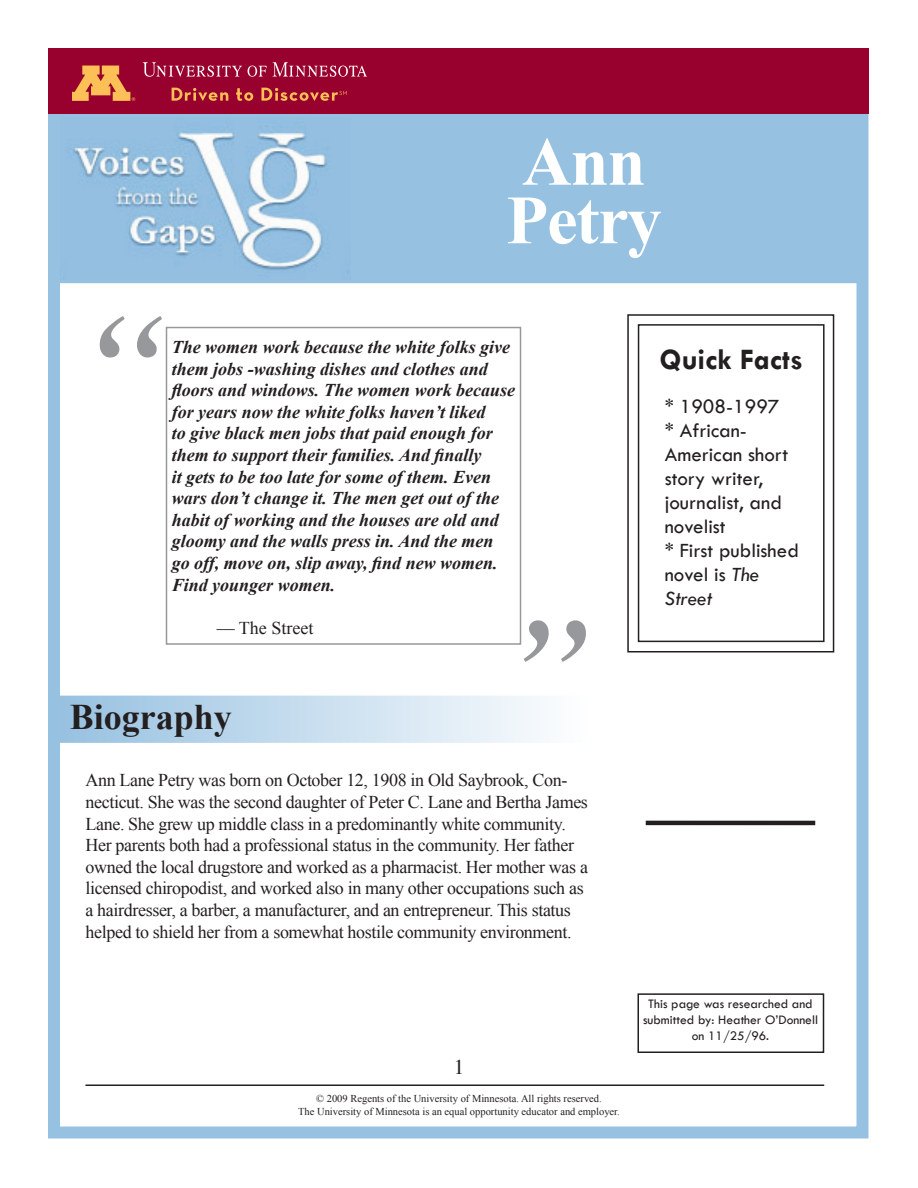
<style>
.page{position:relative;width:918px;height:1188px;background:#fff}
.page>*{position:absolute;margin:0;border:0;box-sizing:border-box;transform-origin:0 0}
.t1{font:italic 180px "Times";color:#96989b}
.t2{font:700 69px/58.5px "Times New Roman";letter-spacing:-.02em;color:#fff}
.t3{font:700 36px "Times New Roman";color:#231f20}
.t4{font:700 30px "Tw Cen";color:#231f20}
.t5{font:21px/24px "Tw Cen";color:#231f20}
.t6{font:21px "Times";color:#231f20}
.t7{font:18px/21.6px "Times New Roman";letter-spacing:-.02em;color:#231f20}
.t8{font:italic 700 18px/21.6px "Times New Roman";color:#231f20}
.t9{font:18px "Times New Roman";color:#231f20}
.t10{font:13.5px/16.2px "Tw Cen";color:#231f20;text-align:center}
.t11{font:10.5px/13.5px "Times New Roman";color:#231f20;text-align:center}
.s1{font-style:italic}
</style>
<div class="page">
<div style="left:54px;top:694px;width:534px;height:50px;background:linear-gradient(to right,#96c0e0,#fdfefe);border:2px solid #fff"></div>
<div style="left:54px;top:112px;width:810px;height:173px;background:#97c1e1;border:2px solid #fff"></div>
<img style="left:63px;top:126px;width:286px;height:153px">
<div style="left:638px;top:993px;width:186px;height:60px;border:2px solid #231f20"></div>
<hr style="left:646px;top:821px;width:169px;height:4px;background:#231f20">
<div style="left:638px;top:324px;width:187px;height:318px;border:2px solid #231f20"></div>
<div style="left:627px;top:314px;width:207px;height:338px;border:2px solid #231f20"></div>
<hr style="left:86px;top:1084px;width:738px;height:2px;background:#231f20">
<div style="left:166px;top:327px;width:355px;height:318px;border:2px solid #96989b"></div>
<div style="left:48px;top:48px;width:820px;height:1090px;border:12px solid #97c1e1"></div>
<div style="left:48px;top:48px;width:820px;height:66px;background:#98012d"></div>
<svg style="left:73px;top:66px;width:62px;height:35px"></svg>
<svg style="left:273px;top:63px;width:94px;height:14px"></svg>
<svg style="left:248px;top:66px;width:19px;height:11px"></svg>
<svg style="left:144px;top:63px;width:98px;height:14px"></svg>
<svg style="left:172px;top:88px;width:56px;height:13px"></svg>
<svg style="left:236px;top:88px;width:17px;height:13px"></svg>
<svg style="left:261px;top:88px;width:86px;height:13px"></svg>
<h2 class="t2" style="left:506px;top:131px;width:157px">Ann<br>Petry</h2>
<h1 class="t1" style="left:70px;top:218px;width:102px">“</h1>
<p class="t8" style="left:172px;top:336px;width:345px">The women work because the white folks give them jobs -washing dishes and clothes and floors and windows. The women work because for years now the white folks haven’t liked<br>to give black men jobs that paid enough for them to support their families. And finally<br>it gets to be too late for some of them. Even wars don’t change it. The men get out of the habit of working and the houses are old and gloomy and the walls press in. And the men go off, move on, slip away, find new women.<br>Find younger women.</p>
<p class="t9" style="left:217px;top:616px;width:98px">— The Street</p>
<h1 class="t1" style="left:498px;top:523px;width:102px">”</h1>
<h3 class="t3" style="left:70px;top:692px;width:164px">Biography</h3>
<p class="t7" style="left:86px;top:769px;width:504px">Ann Lane Petry was born on October 12, 1908 in Old Saybrook, Con&shy;necticut. She was the second daughter of Peter C. Lane and Bertha James Lane. She grew up middle class in a predominantly white community.<br>Her parents both had a professional status in the community. Her father owned the local drugstore and worked as a pharmacist. Her mother was a licensed chiropodist, and worked also in many other occupations such as a hairdresser, a barber, a manufacturer, and an entrepreneur. This status helped to shield her from a somewhat hostile community environment.</p>
<p class="t6" style="left:454px;top:1047px;width:12px">1</p>
<p class="t11" style="left:298px;top:1091px;width:323px">© 2009 Regents of the University of Minnesota. All rights reserved.<br>The University of Minnesota is an equal opportunity educator and employer.</p>
<h3 class="t4" style="left:660px;top:341px;width:145px">Quick Facts</h3>
<p class="t5" style="left:665px;top:395px;width:136px">* 1908-1997<br>* African-<br>American short story writer, journalist, and novelist<br>* First published novel is <span class="s1">The<br>Street</span></p>
<p class="t10" style="left:643px;top:995px;width:176px">This page was researched and submitted by: Heather O’Donnell on 11/25/96.</p>
</div>
